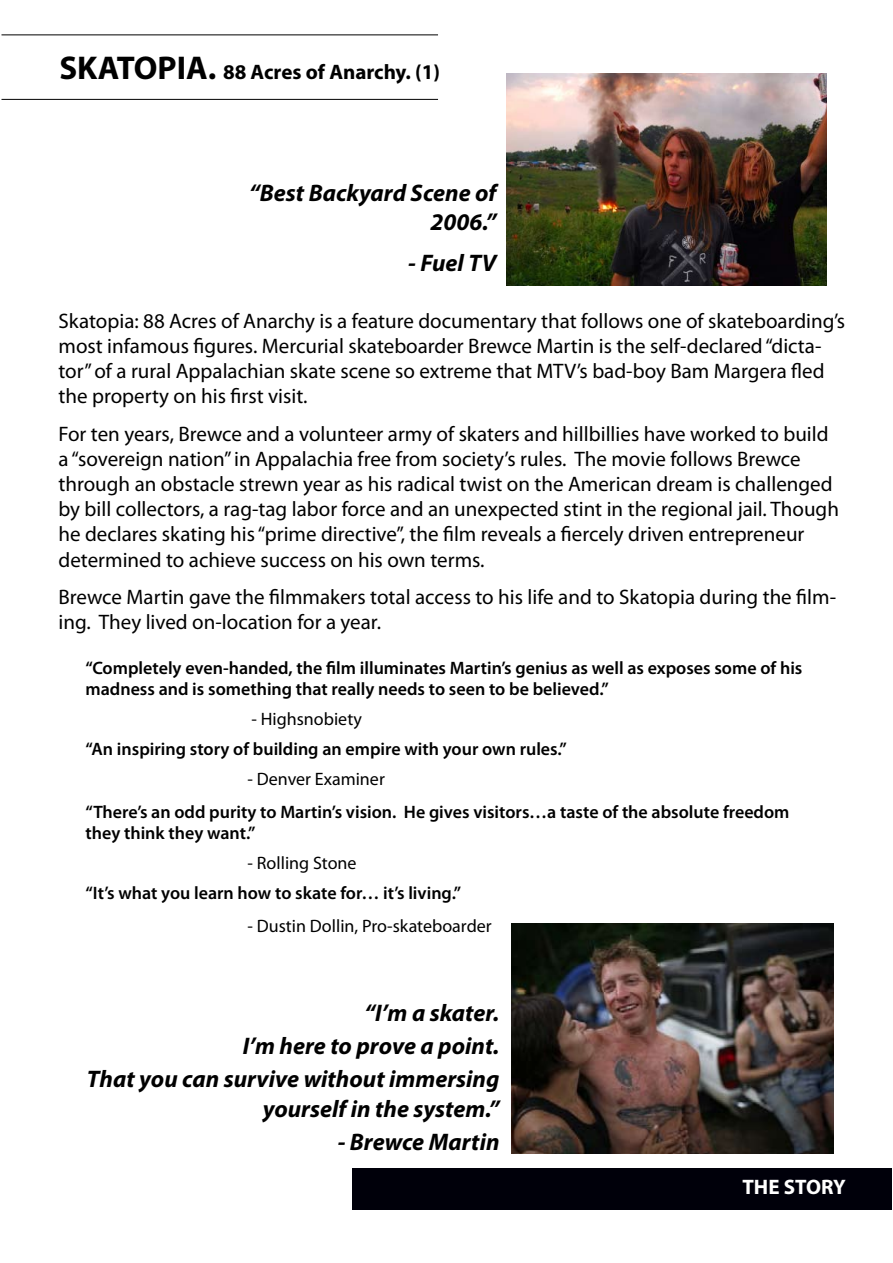
<style>
.page{position:relative;width:893px;height:1263px;background:#fff}
.page>*{position:absolute;margin:0;border:0;box-sizing:border-box;transform-origin:0 0}
.t1{font:italic 700 24px/33px "Myriad Pro";color:#000;text-align:right}
.t2{font:21px/25.2px "Myriad Pro";color:#000}
.t3{font:700 21px "Myriad Pro";color:#000}
.t4{font:700 21px "Myriad Pro";color:#fff}
.t5{font:600 18px/21px "Myriad Pro";color:#000}
.t6{font:18px "Myriad Pro";color:#000}
.s1{font-size:33px}
</style>
<div class="page">
<hr style="left:2px;top:34px;width:436px;height:1px;background:#000">
<hr style="left:2px;top:99px;width:436px;height:1px;background:#000">
<img style="left:506px;top:74px;width:320px;height:212px">
<img style="left:512px;top:923px;width:322px;height:231px">
<div style="left:352px;top:1169px;width:540px;height:41px;background:#00000a"></div>
<p class="t3" style="left:59px;top:58px;width:382px"><span class="s1">SKATOPIA.</span> 88 Acres of Anarchy. (1)</p>
<p class="t1" style="left:249px;top:178px;width:249px;line-height:28.8px">“Best Backyard Scene of<br>2006.”</p>
<p class="t1" style="left:408px;top:245px;width:90px">- Fuel TV</p>
<p class="t2" style="left:58px;top:308px;width:788px">Skatopia: 88 Acres of Anarchy is a feature documentary that follows one of skateboarding’s most infamous figures. Mercurial skateboarder Brewce Martin is the self-declared “dicta&shy;tor” of a rural Appalachian skate scene so extreme that MTV’s bad-boy Bam Margera fled the property on his first visit.</p>
<p class="t2" style="left:58px;top:421px;width:782px">For ten years, Brewce and a volunteer army of skaters and hillbillies have worked to build a “sovereign nation” in Appalachia free from society’s rules. The movie follows Brewce through an obstacle strewn year as his radical twist on the American dream is challenged by bill collectors, a rag-tag labor force and an unexpected stint in the regional jail. Though he declares skating his “prime directive”, the film reveals a fiercely driven entrepreneur determined to achieve success on his own terms.</p>
<p class="t2" style="left:58px;top:584px;width:779px">Brewce Martin gave the filmmakers total access to his life and to Skatopia during the film&shy;ing. They lived on-location for a year.</p>
<p class="t5" style="left:86px;top:657px;width:718px">“Completely even-handed, the film illuminates Martin’s genius as well as exposes some of his madness and is something that really needs to seen to be believed.”</p>
<p class="t6" style="left:251px;top:707px;width:112px">- Highsnobiety</p>
<p class="t5" style="left:86px;top:738px;width:483px">“An inspiring story of building an empire with your own rules.”</p>
<p class="t6" style="left:248px;top:767px;width:139px">- Denver Examiner</p>
<p class="t5" style="left:86px;top:801px;width:705px">“There’s an odd purity to Martin’s vision. He gives visitors…a taste of the absolute freedom they think they want.”</p>
<p class="t6" style="left:248px;top:851px;width:111px">- Rolling Stone</p>
<p class="t5" style="left:86px;top:882px;width:377px">“It’s what you learn how to skate for… it’s living.”</p>
<p class="t6" style="left:248px;top:914px;width:246px">- Dustin Dollin, Pro-skateboarder</p>
<p class="t1" style="left:87px;top:995px;width:414px">“I’m a skater.<br>I’m here to prove a point.<br>That you can survive without immersing</p>
<p class="t1" style="left:263px;top:1091px;width:238px">yourself in the system.”</p>
<p class="t1" style="left:338px;top:1124px;width:163px">- Brewce Martin</p>
<p class="t4" style="left:742px;top:1173px;width:105px">THE STORY</p>
</div>
